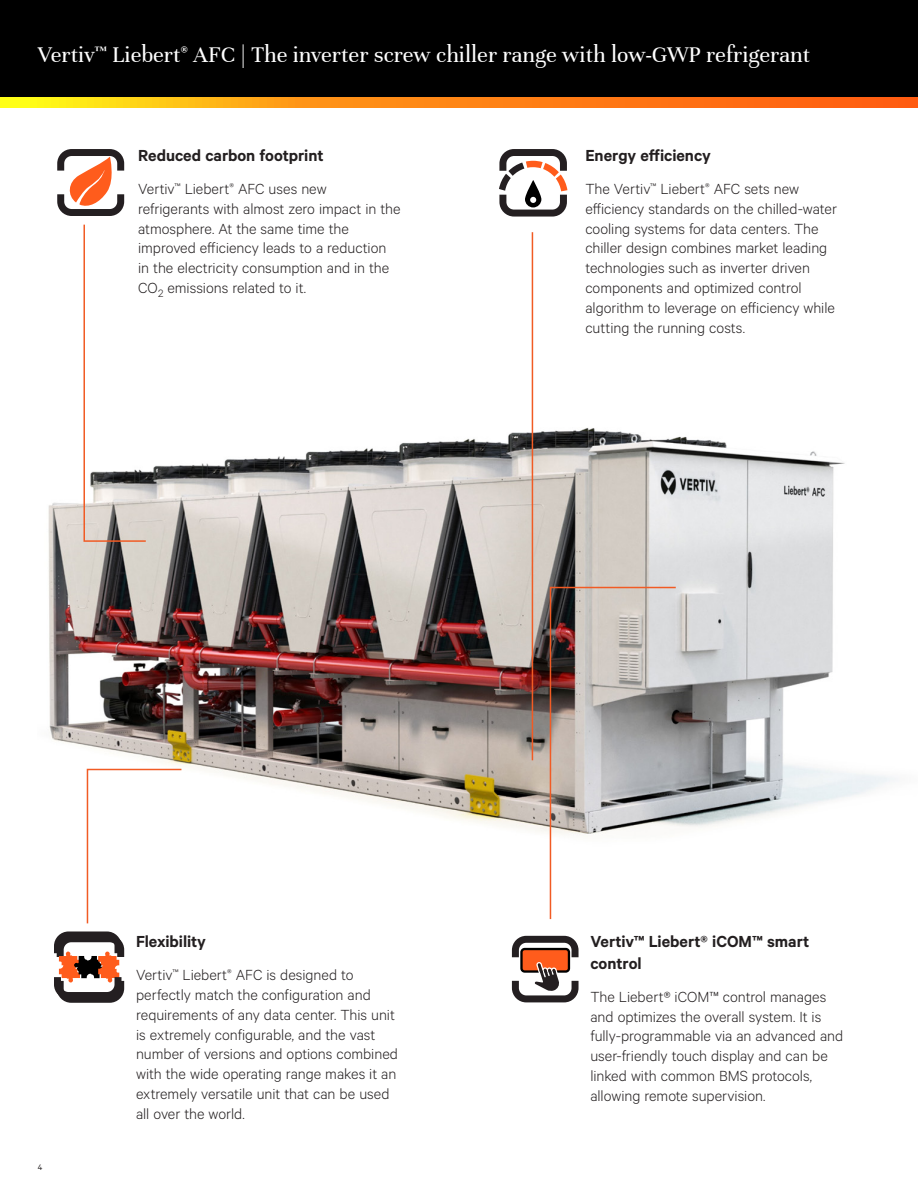
<style>
.page{position:relative;width:918px;height:1188px;background:#fff}
.page>*{position:absolute;margin:0;border:0;box-sizing:border-box;transform-origin:0 0}
.t1{font:24px "Unna";color:#fff}
.Vertiv_Heading{font:600 18px/21.6px "Calibre";color:#231f20}
.Vertiv_Body_Text{font:300 16.5px/19.8px "Calibre";color:#231f20}
.t2{font:9px "Calibre";color:#231f20}
</style>
<div class="page">
<div style="left:0;top:0;width:918px;height:108px;background:#000"></div>
<svg style="left:0;top:98px;width:918px;height:10px;background:#ff9314"></svg>
<img style="left:48px;top:414px;width:848px;height:418px">
<svg style="left:499px;top:149px;width:69px;height:68px"></svg>
<svg style="left:511px;top:935px;width:68px;height:68px"></svg>
<svg style="left:549px;top:586px;width:128px;height:334px"></svg>
<svg style="left:54px;top:149px;width:93px;height:394px"></svg>
<hr style="left:532px;top:232px;width:1px;height:528px;background:#f15b24">
<svg style="left:51px;top:768px;width:132px;height:235px"></svg>
<h1 class="t1" style="left:38px;top:41px;width:774px">Vertiv<sup>™</sup> Liebert<sup>®</sup> AFC | The inverter screw chiller range with low-GWP refrigerant</h1>
<p class="Vertiv_Heading" style="left:138px;top:144px;width:187px">Reduced carbon footprint</p>
<p class="Vertiv_Body_Text" style="left:138px;top:178px;width:264px">Vertiv<sup>™</sup> Liebert<sup>®</sup> AFC uses new refrigerants with almost zero impact in the atmosphere. At the same time the improved efficiency leads to a reduction in the electricity consumption and in the CO<sub>2</sub> emissions related to it.</p>
<p class="Vertiv_Heading" style="left:585px;top:144px;width:127px">Energy efficiency</p>
<p class="Vertiv_Body_Text" style="left:585px;top:178px;width:253px">The Vertiv<sup>™</sup> Liebert<sup>®</sup> AFC sets new efficiency standards on the chilled-water cooling systems for data centers. The chiller design combines market leading technologies such as inverter driven components and optimized control algorithm to leverage on efficiency while cutting the running costs.</p>
<p class="t2" style="left:38px;top:1162px;width:6px">4</p>
<p class="Vertiv_Heading" style="left:136px;top:930px;width:72px">Flexibility</p>
<p class="Vertiv_Body_Text" style="left:136px;top:965px;width:263px">Vertiv<sup>™</sup> Liebert<sup>®</sup> AFC is designed to perfectly match the configuration and requirements of any data center. This unit is extremely configurable, and the vast number of versions and options combined with the wide operating range makes it an extremely versatile unit that can be used all over the world.</p>
<p class="Vertiv_Heading" style="left:590px;top:930px;width:220px">Vertiv™ Liebert® iCOM™ smart control</p>
<p class="Vertiv_Body_Text" style="left:590px;top:986px;width:254px">The Liebert® iCOM™ control manages and optimizes the overall system. It is fully-programmable via an advanced and user-friendly touch display and can be linked with common BMS protocols, allowing remote supervision.</p>
</div>
